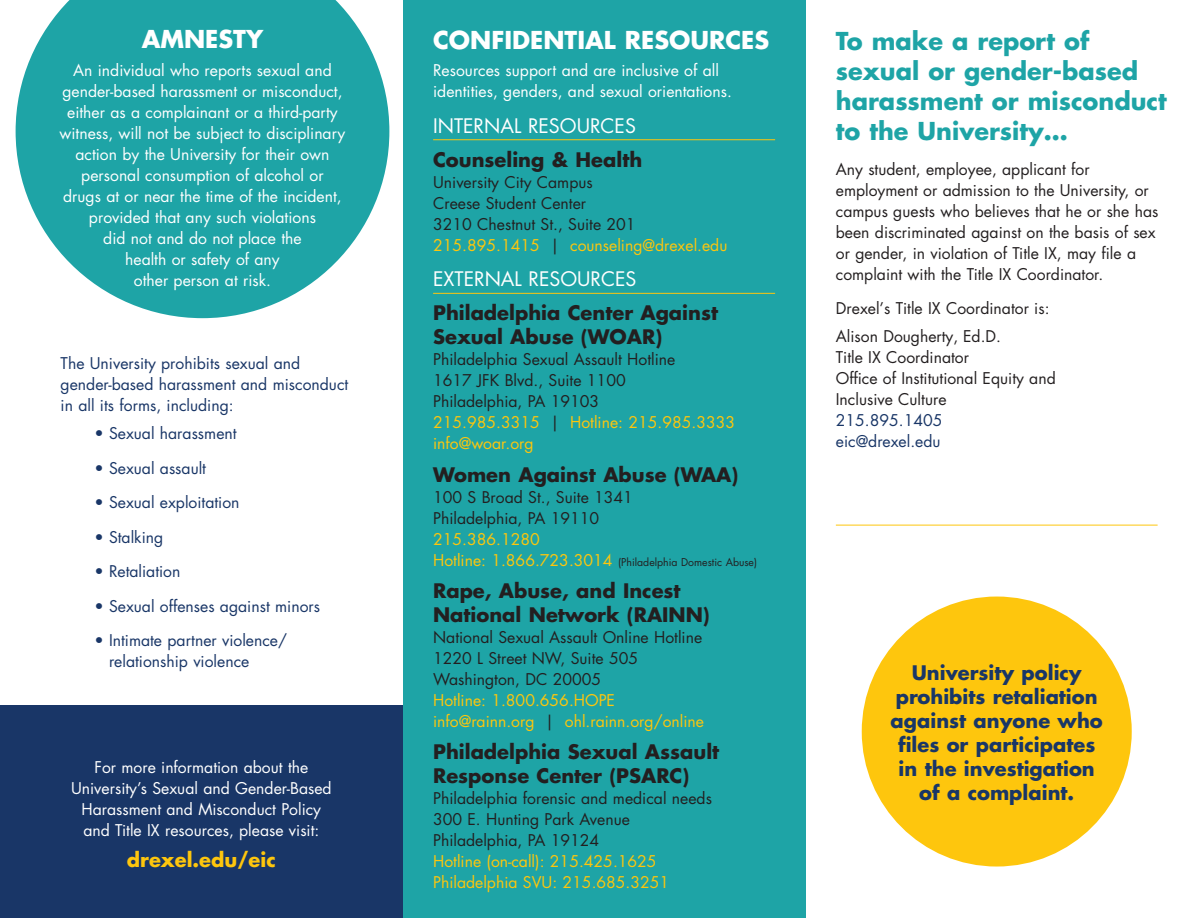
<style>
.page{position:relative;width:1188px;height:918px;background:#fff}
.page>*{position:absolute;margin:0;border:0;box-sizing:border-box;transform-origin:0 0}
.t1{font:700 24px/30px "Futura Std";color:#1ea4a6}
.t2{font:700 24px "Futura Std";color:#fff}
.t3{font:700 19.5px/24px "Futura Std";color:#231f20}
.Paragraph_Style_1{font:700 19.5px/24px "Futura Std";color:#193667;text-align:center}
.subheader_2{font:19.5px "Futura Std";color:#fff}
.other{font:700 19.5px "Futura Std";color:#fec60d}
.t4{font:15.75px/21px "Futura Std";color:#231f20}
.other-2{font:15.75px/21px "Futura Std";color:#fff;text-align:center}
.other-3{font:15.75px/21px "Futura Std";color:#193667}
.t5{font:15.75px "Futura Std";color:#fec60d}
.t6{font:10.5px "Futura Std";color:#231f20}
.s1{color:#231f20}
.s2{color:#fec60d}
.s3{font-size:15.75px;color:#fec60d}
.s4{color:#193667}
</style>
<div class="page">
<div style="left:0;top:705px;width:405px;height:213px;background:#193667"></div>
<svg style="left:16px;top:0;width:373px;height:318px;fill:#1ea4a6"></svg>
<div style="left:403px;top:0;width:402px;height:918px;background:#1ea4a6"></div>
<hr style="left:433px;top:139px;width:342px;height:1px;background:#fec60d">
<hr style="left:433px;top:293px;width:342px;height:1px;background:#fec60d">
<div style="left:862px;top:597px;width:270px;height:270px;background:#fec60d;border-radius:50%"></div>
<hr style="left:836px;top:525px;width:322px;height:1px;background:#fec60d">
<p class="t2" style="left:142px;top:24px;width:123px">AMNESTY</p>
<p class="other-2" style="left:60px;top:60px;width:287px">An individual who reports sexual and gender-based harassment or misconduct, either as a complainant or a third-party witness, will not be subject to disciplinary action by the University for their own personal consumption of alcohol or<br>drugs at or near the time of the incident, provided that any such violations<br>did not and do not place the<br>health or safety of any<br>other person at risk.</p>
<p class="other-3" style="left:61px;top:353px;width:289px">The University prohibits sexual and gender-based harassment and misconduct in all its forms, including:</p>
<p class="other-3" style="left:94px;top:423px;width:144px">• Sexual harassment</p>
<p class="other-3" style="left:94px;top:458px;width:113px">• Sexual assault</p>
<p class="other-3" style="left:94px;top:492px;width:147px">• Sexual exploitation</p>
<p class="other-3" style="left:94px;top:527px;width:70px">• Stalking</p>
<p class="other-3" style="left:94px;top:561px;width:88px">• Retaliation</p>
<p class="other-3" style="left:94px;top:596px;width:227px">• Sexual offenses against minors</p>
<p class="other-3" style="left:109px;top:630px;width:180px;text-indent:-15px">• Intimate partner violence/ relationship violence</p>
<p class="other-2" style="left:71px;top:757px;width:262px">For more information about the University’s Sexual and Gender-Based Harassment and Misconduct Policy and Title IX resources, please visit:</p>
<p class="other" style="left:127px;top:846px;width:150px">drexel.edu/eic</p>
<p class="t2" style="left:433px;top:24px;width:338px">CONFIDENTIAL RESOURCES</p>
<p class="other-2" style="left:433px;top:60px;width:300px;text-align:left">Resources support and are inclusive of all identities, genders, and sexual orientations.</p>
<p class="subheader_2" style="left:433px;top:113px;width:204px">INTERNAL RESOURCES</p>
<p class="t3" style="left:433px;top:147px;width:211px">Counseling &amp; Health</p>
<p class="t4" style="left:433px;top:172px;width:161px">University City Campus</p>
<p class="t4" style="left:433px;top:193px;width:204px">Creese Student Center<br>3210 Chestnut St., Suite 201</p>
<p class="t5" style="left:433px;top:235px;width:296px">215.895.1415 <span class="s1">|</span> counseling@drexel.edu</p>
<p class="subheader_2" style="left:433px;top:267px;width:205px">EXTERNAL RESOURCES</p>
<p class="t3" style="left:433px;top:301px;width:286px">Philadelphia Center Against<br>Sexual Abuse (WOAR)</p>
<p class="t4" style="left:433px;top:349px;width:304px">Philadelphia Sexual Assault Hotline<br>1617 JFK Blvd., Suite 1100<br>Philadelphia, PA 19103<br><span class="s2">215.985.3315</span> | <span class="s2">Hotline: 215.985.3333 info@woar.org</span></p>
<p class="t3" style="left:433px;top:462px;width:307px">Women Against Abuse (WAA)</p>
<p class="t4" style="left:433px;top:486px;width:201px">100 S Broad St., Suite 1341<br>Philadelphia, PA 19110<br><span class="s2">215.386.1280</span></p>
<p class="t6" style="left:433px;top:555px;width:325px"><span class="s3">Hotline: 1.866.723.3014</span> (Philadelphia Domestic Abuse)</p>
<p class="t3" style="left:433px;top:578px;width:278px">Rape, Abuse, and Incest<br>National Network (RAINN)</p>
<p class="t4" style="left:433px;top:627px;width:272px">National Sexual Assault Online Hotline<br>1220 L Street NW, Suite 505<br>Washington, DC 20005<br><span class="s2">Hotline: 1.800.656.HOPE info@rainn.org</span> | <span class="s2">ohl.rainn.org/online</span></p>
<p class="t3" style="left:433px;top:739px;width:288px">Philadelphia Sexual Assault<br>Response Center (PSARC)</p>
<p class="t4" style="left:433px;top:788px;width:280px">Philadelphia forensic and medical needs</p>
<p class="t4" style="left:433px;top:809px;width:198px">300 E. Hunting Park Avenue</p>
<p class="t4" style="left:433px;top:830px;width:168px">Philadelphia, PA 19124</p>
<p class="t5" style="left:433px;top:851px;width:225px">Hotline (on-call): 215.425.1625</p>
<p class="t5" style="left:433px;top:872px;width:238px">Philadelphia SVU: 215.685.3251</p>
<p class="t1" style="left:836px;top:26px;width:332px">To make a report of sexual or gender-based harassment or misconduct to the University…</p>
<p class="t4" style="left:836px;top:159px;width:324px">Any student, employee, applicant for employment or admission to the University, or campus guests who believes that he or she has been discriminated against on the basis of sex or gender, in violation of Title IX, may file a complaint with the Title IX Coordinator.</p>
<p class="t4" style="left:836px;top:295px;width:215px;line-height:27.8px">Drexel’s Title IX Coordinator is:<br>Alison Dougherty, Ed.D.</p>
<p class="t4" style="left:836px;top:347px;width:221px">Title IX Coordinator<br>Office of Institutional Equity and<br>Inclusive Culture<br><span class="s4">215.895.1405<br>eic@drexel.edu</span></p>
<p class="Paragraph_Style_1" style="left:891px;top:660px;width:214px">University policy prohibits retaliation against anyone who files or participates in the investigation of a complaint.</p>
</div>
